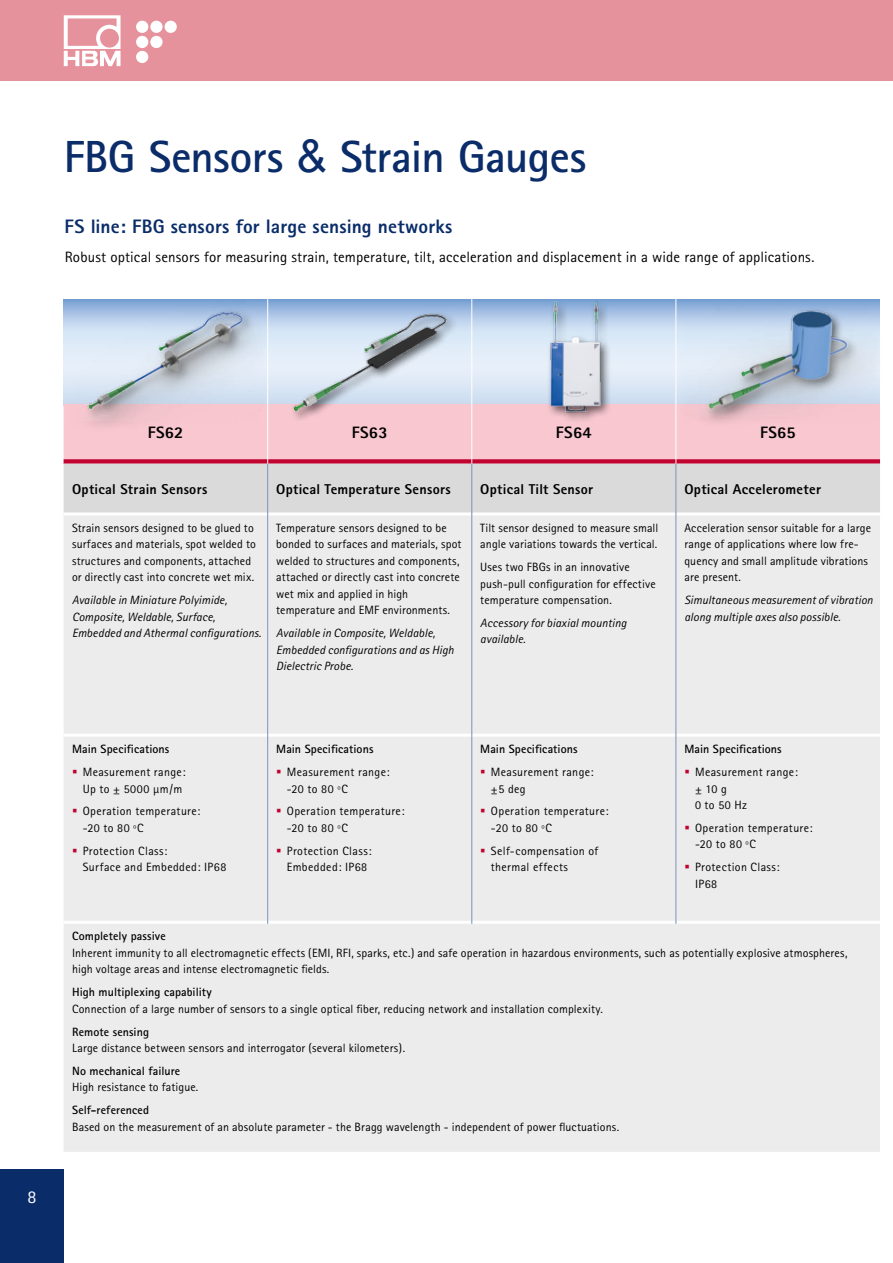
<style>
.page{position:relative;width:893px;height:1263px;background:#fff}
.page>*{position:absolute;margin:0;border:0;box-sizing:border-box;transform-origin:0 0}
.t1{font:700 45px "Rotis Sans Serif";letter-spacing:-.01em;color:#0a2c69}
.t2{font:800 19.5px "Rotis Sans Serif";letter-spacing:.005em;color:#0a2c69}
.t3{font:18px "Rotis Sans Serif";color:#fff}
.t4{font:800 16.5px "Rotis Sans Serif";letter-spacing:.015em;color:#000}
.t5{font:15px "Rotis Sans Serif";letter-spacing:.01em;color:#000}
.t6{font:800 14.25px "Rotis Sans Serif";letter-spacing:.02em;color:#000}
.t7{font:12px/16.5px "Rotis Sans Serif";letter-spacing:.01em;color:#000}
.t8{font:12px/16.5px "Rotis Sans Serif";letter-spacing:.03em;color:#000}
.t9{font:italic 12px/16.5px "Rotis Sans Serif";letter-spacing:.005em;color:#000}
.t10{font:700 12px "Rotis Sans Serif";letter-spacing:.01em;color:#000}
.t11{font:12px/16.5px "Rotis Sans Serif";letter-spacing:.035em;color:#000}
.s1{font-family:"Arial";font-weight:400}
</style>
<div class="page">
<div style="left:0;top:0;width:893px;height:81px;background:#e6929c"></div>
<svg style="left:63px;top:299px;width:817px;height:106px;background:#cadcf0"></svg>
<div style="left:64px;top:515px;width:816px;height:637px;background:#ececed"></div>
<svg style="left:64px;top:404px;width:816px;height:108px;background:#e5c7cd"></svg>
<hr style="left:64px;top:734px;width:203px;height:3px;background:#fff">
<hr style="left:268px;top:734px;width:203px;height:3px;background:#fff">
<hr style="left:472px;top:734px;width:203px;height:3px;background:#fff">
<hr style="left:676px;top:734px;width:204px;height:3px;background:#fff">
<hr style="left:64px;top:921px;width:203px;height:3px;background:#fff">
<hr style="left:268px;top:921px;width:203px;height:3px;background:#fff">
<hr style="left:472px;top:921px;width:203px;height:3px;background:#fff">
<hr style="left:676px;top:921px;width:204px;height:3px;background:#fff">
<hr style="left:267px;top:514px;width:1px;height:221px;background:#7b93b6">
<hr style="left:471px;top:514px;width:1px;height:221px;background:#7b93b6">
<hr style="left:267px;top:735px;width:1px;height:189px;background:#7b93b6">
<hr style="left:471px;top:735px;width:1px;height:189px;background:#7b93b6">
<hr style="left:471px;top:298px;width:1px;height:106px;background:#fff">
<hr style="left:675px;top:298px;width:1px;height:106px;background:#fff">
<hr style="left:675px;top:514px;width:1px;height:221px;background:#7b93b6">
<hr style="left:675px;top:735px;width:1px;height:189px;background:#7b93b6">
<hr style="left:267px;top:464px;width:1px;height:50px;background:#7b93b6">
<hr style="left:471px;top:464px;width:1px;height:50px;background:#7b93b6">
<hr style="left:675px;top:464px;width:1px;height:50px;background:#7b93b6">
<div style="left:68px;top:298px;width:202px;height:134px;background:#000;opacity:.6"></div>
<img style="left:67px;top:298px;width:193px;height:123px">
<div style="left:291px;top:311px;width:167px;height:112px;background:#000;opacity:.6"></div>
<img style="left:283px;top:299px;width:169px;height:124px">
<img style="left:531px;top:299px;width:87px;height:122px">
<div style="left:678px;top:305px;width:206px;height:123px;background:#000;opacity:.6"></div>
<img style="left:679px;top:301px;width:195px;height:116px">
<svg style="left:64px;top:15px;width:57px;height:51px"></svg>
<svg style="left:136px;top:21px;width:41px;height:42px"></svg>
<div style="left:0;top:1169px;width:64px;height:94px;background:#0a2c69"></div>
<svg style="left:73px;top:770px;width:4px;height:3px"></svg>
<svg style="left:73px;top:809px;width:4px;height:4px"></svg>
<svg style="left:73px;top:849px;width:4px;height:3px"></svg>
<svg style="left:277px;top:770px;width:4px;height:3px"></svg>
<svg style="left:277px;top:809px;width:4px;height:4px"></svg>
<svg style="left:277px;top:849px;width:4px;height:3px"></svg>
<svg style="left:481px;top:770px;width:4px;height:3px"></svg>
<svg style="left:481px;top:809px;width:4px;height:4px"></svg>
<svg style="left:481px;top:849px;width:4px;height:3px"></svg>
<svg style="left:685px;top:770px;width:4px;height:3px"></svg>
<svg style="left:685px;top:826px;width:4px;height:3px"></svg>
<svg style="left:685px;top:865px;width:4px;height:4px"></svg>
<h1 class="t1" style="left:64px;top:128px;width:524px">FBG Sensors <span class="s1">&amp;</span> Strain Gauges</h1>
<h2 class="t2" style="left:65px;top:214px;width:389px">FS line: FBG sensors for large sensing networks</h2>
<p class="t5" style="left:65px;top:248px;width:751px">Robust optical sensors for measuring strain, temperature, tilt, acceleration and displacement in a wide range of applications.</p>
<h3 class="t3" style="left:27px;top:1186px;width:10px">8</h3>
<h3 class="t4" style="left:148px;top:422px;width:37px">FS62</h3>
<h3 class="t4" style="left:352px;top:422px;width:37px">FS63</h3>
<h3 class="t4" style="left:556px;top:422px;width:37px">FS64</h3>
<h3 class="t4" style="left:760px;top:422px;width:37px">FS65</h3>
<p class="t6" style="left:72px;top:480px;width:137px">Optical Strain Sensors</p>
<p class="t6" style="left:276px;top:480px;width:176px">Optical Temperature Sensors</p>
<p class="t6" style="left:480px;top:480px;width:115px">Optical Tilt Sensor</p>
<p class="t6" style="left:684px;top:480px;width:138px">Optical Accelerometer</p>
<p class="t7" style="left:72px;top:519px;width:185px">Strain sensors designed to be glued to surfaces and materials, spot welded to structures and components, attached or directly cast into concrete wet mix.</p>
<p class="t9" style="left:72px;top:592px;width:191px">Available in Miniature Polyimide,<br>Composite, Weldable, Surface,<br>Embedded and Athermal configurations.</p>
<p class="t7" style="left:684px;top:519px;width:188px">Acceleration sensor suitable for a large range of applications where low fre&shy;quency and small amplitude vibrations are present.</p>
<p class="t9" style="left:684px;top:592px;width:190px">Simultaneous measurement of vibration along multiple axes also possible.</p>
<p class="t7" style="left:276px;top:519px;width:187px">Temperature sensors designed to be bonded to surfaces and materials, spot welded to structures and components, attached or directly cast into concrete wet mix and applied in high temperature and EMF environments.</p>
<p class="t9" style="left:276px;top:625px;width:179px">Available in Composite, Weldable,<br>Embedded configurations and as High<br>Dielectric Probe.</p>
<p class="t7" style="left:480px;top:519px;width:179px">Tilt sensor designed to measure small angle variations towards the vertical.</p>
<p class="t7" style="left:480px;top:559px;width:177px">Uses two FBGs in an innovative push-pull configuration for effective temperature compensation.</p>
<p class="t9" style="left:480px;top:615px;width:148px">Accessory for biaxial mounting available.</p>
<p class="t10" style="left:72px;top:741px;width:99px">Main Specifications</p>
<p class="t8" style="left:83px;top:764px;width:104px">Measurement range:<br>Up to ± 5000 μm/m</p>
<p class="t8" style="left:83px;top:803px;width:119px">Operation temperature: -20 to 80 ºC</p>
<p class="t8" style="left:83px;top:842px;width:145px">Protection Class:<br>Surface and Embedded: IP68</p>
<p class="t10" style="left:276px;top:741px;width:99px">Main Specifications</p>
<p class="t8" style="left:287px;top:764px;width:104px">Measurement range: -20 to 80 ºC</p>
<p class="t8" style="left:287px;top:803px;width:119px">Operation temperature: -20 to 80 ºC</p>
<p class="t8" style="left:287px;top:842px;width:86px">Protection Class:<br>Embedded: IP68</p>
<p class="t10" style="left:480px;top:741px;width:99px">Main Specifications</p>
<p class="t8" style="left:491px;top:764px;width:104px">Measurement range: ±5 deg</p>
<p class="t8" style="left:491px;top:803px;width:119px">Operation temperature: -20 to 80 ºC</p>
<p class="t8" style="left:491px;top:842px;width:109px">Self-compensation of thermal effects</p>
<p class="t10" style="left:684px;top:741px;width:99px">Main Specifications</p>
<p class="t8" style="left:695px;top:764px;width:104px">Measurement range: ± 10 g<br>0 to 50 Hz</p>
<p class="t8" style="left:695px;top:819px;width:119px">Operation temperature: -20 to 80 ºC</p>
<p class="t11" style="left:695px;top:859px;width:86px">Protection Class:<br>IP68</p>
<p class="t10" style="left:72px;top:929px;width:95px">Completely passive</p>
<p class="t7" style="left:72px;top:944px;width:777px">Inherent immunity to all electromagnetic effects (EMI, RFI, sparks, etc.) and safe operation in hazardous environments, such as potentially explosive atmospheres, high voltage areas and intense electromagnetic fields.</p>
<p class="t10" style="left:72px;top:984px;width:141px">High multiplexing capability</p>
<p class="t7" style="left:72px;top:1000px;width:532px">Connection of a large number of sensors to a single optical fiber, reducing network and installation complexity.</p>
<p class="t10" style="left:72px;top:1024px;width:78px">Remote sensing</p>
<p class="t7" style="left:72px;top:1040px;width:335px">Large distance between sensors and interrogator (several kilometers).</p>
<p class="t10" style="left:72px;top:1063px;width:110px">No mechanical failure</p>
<p class="t7" style="left:72px;top:1079px;width:128px">High resistance to fatigue.</p>
<p class="t10" style="left:72px;top:1103px;width:78px">Self-referenced</p>
<p class="t7" style="left:72px;top:1118px;width:548px">Based on the measurement of an absolute parameter - the Bragg wavelength - independent of power fluctuations.</p>
</div>
